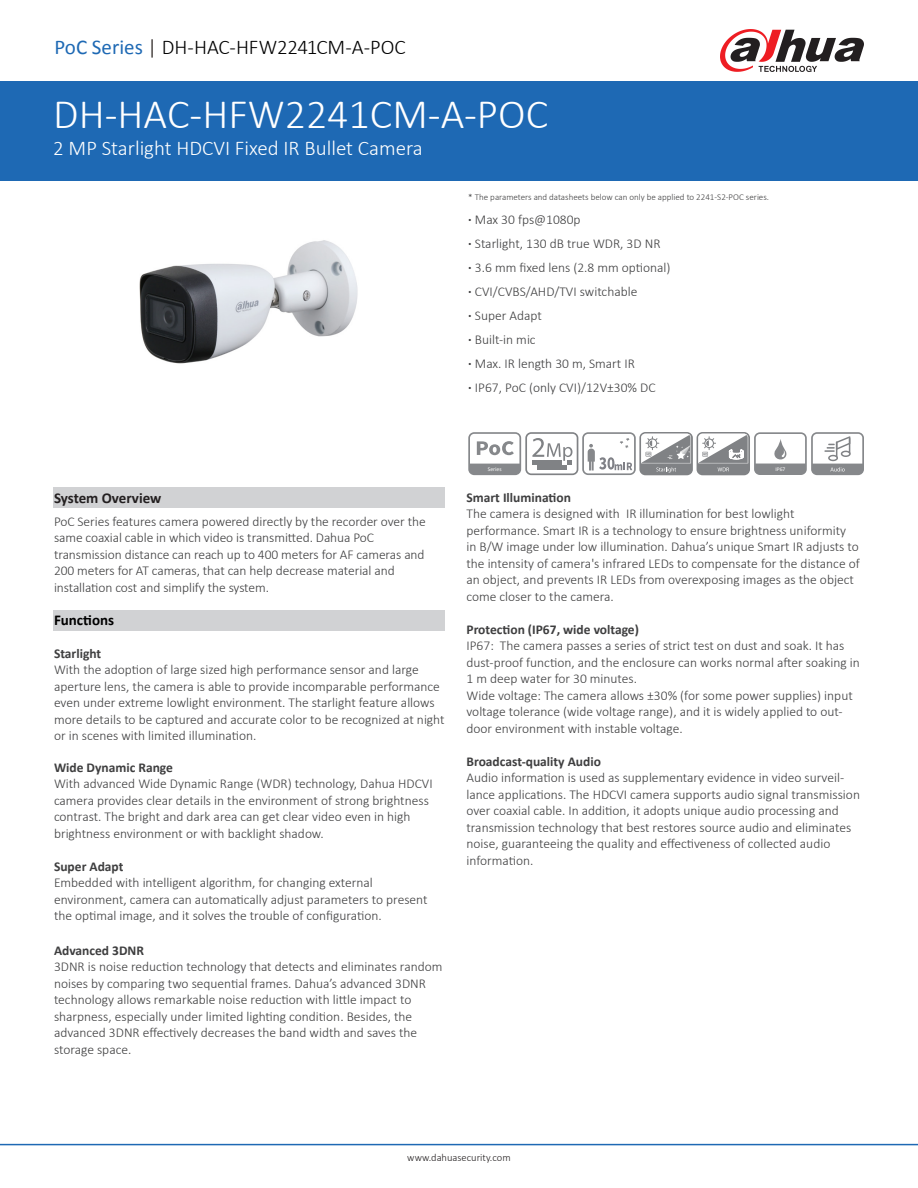
<style>
.page{position:relative;width:918px;height:1188px;background:#fff}
.page>*{position:absolute;margin:0;border:0;box-sizing:border-box;transform-origin:0 0}
.t1{font:300 42px "Calibri";color:#fff}
.t2{font:300 21px "Calibri";color:#fff}
.t3{font:300 21px "Calibri";letter-spacing:-.01em;color:#000}
.t4{font:700 15px "Calibri";color:#231f20}
.t5{font:700 15px "Calibri";color:#000}
.t6{font:300 13.5px/16.5px "Calibri";color:#3e3e3f}
.t7{font:700 13.5px "Calibri";color:#3e3e3f}
.t8{font:300 10.5px "Calibri";color:#231f20}
.t9{font:300 9px "Calibri";color:#3e3e3f}
.t10{font:5.7px "Calibri";color:#fff}
.t11{font:5.55px "Calibri";color:#fff}
.s1{font-weight:400;color:#1e69b4}
.s2{color:#1b1513}
.s3{font-weight:700}
</style>
<div class="page">
<div style="left:0;top:81px;width:918px;height:100px;background:#1e69b4"></div>
<hr style="left:0;top:1144px;width:918px;height:1px;background:#1e69b4">
<svg style="left:720px;top:29px;width:144px;height:43px"></svg>
<img style="left:139px;top:240px;width:219px;height:124px">
<div style="left:53px;top:611px;width:392px;height:20px;background:#d1d2d4"></div>
<div style="left:54px;top:487px;width:391px;height:21px;background:#d1d2d4"></div>
<svg style="left:468px;top:432px;width:396px;height:43px"></svg>
<p class="t3" style="left:55px;top:34px;width:353px"><span class="s1">PoC Series</span> <span class="s2">|</span> DH-HAC-HFW2241CM-A-POC</p>
<p class="t1" style="left:53px;top:88px;width:497px">DH-HAC-HFW2241CM-A-POC</p>
<p class="t2" style="left:53px;top:135px;width:371px">2 MP Starlight HDCVI Fixed IR Bullet Camera</p>
<p class="t9" style="left:468px;top:191px;width:302px">* The parameters and datasheets below can only be applied to 2241-S2-POC series.</p>
<p class="t6" style="left:468px;top:211px;width:114px"><span class="s3">·</span> Max 30 fps@1080p</p>
<p class="t6" style="left:468px;top:235px;width:194px"><span class="s3">·</span> Starlight, 130 dB true WDR, 3D NR</p>
<p class="t6" style="left:468px;top:259px;width:204px"><span class="s3">·</span> 3.6 mm fixed lens (2.8 mm optional)</p>
<p class="t6" style="left:468px;top:283px;width:171px"><span class="s3">·</span> CVI/CVBS/AHD/TVI switchable</p>
<p class="t6" style="left:468px;top:307px;width:75px"><span class="s3">·</span> Super Adapt</p>
<p class="t6" style="left:468px;top:331px;width:69px"><span class="s3">·</span> Built-in mic</p>
<p class="t6" style="left:468px;top:355px;width:168px"><span class="s3">·</span> Max. IR length 30 m, Smart IR</p>
<p class="t6" style="left:468px;top:379px;width:189px"><span class="s3">·</span> IP67, PoC (only CVI)/12V±30% DC</p>
<p class="t4" style="left:54px;top:488px;width:109px">System Overview</p>
<p class="t6" style="left:54px;top:513px;width:373px">PoC Series features camera powered directly by the recorder over the same coaxial cable in which video is transmitted. Dahua PoC</p>
<p class="t6" style="left:54px;top:546px;width:372px">transmission distance can reach up to 400 meters for AF cameras and<br>200 meters for AT cameras, that can help decrease material and</p>
<p class="t6" style="left:54px;top:579px;width:217px">installation cost and simplify the system.</p>
<p class="t5" style="left:54px;top:610px;width:62px">Functions</p>
<p class="t7" style="left:54px;top:645px;width:49px">Starlight</p>
<p class="t6" style="left:54px;top:662px;width:392px">With the adoption of large sized high performance sensor and large aperture lens, the camera is able to provide incomparable performance even under extreme lowlight environment. The starlight feature allows more details to be captured and accurate color to be recognized at night or in scenes with limited illumination.</p>
<p class="t7" style="left:54px;top:759px;width:121px">Wide Dynamic Range</p>
<p class="t6" style="left:54px;top:776px;width:380px">With advanced Wide Dynamic Range (WDR) technology, Dahua HDCVI camera provides clear details in the environment of strong brightness contrast. The bright and dark area can get clear video even in high brightness environment or with backlight shadow.</p>
<p class="t7" style="left:54px;top:858px;width:71px">Super Adapt</p>
<p class="t6" style="left:54px;top:875px;width:320px">Embedded with intelligent algorithm, for changing external</p>
<p class="t6" style="left:54px;top:891px;width:375px">environment, camera can automatically adjust parameters to present the optimal image, and it solves the trouble of configuration.</p>
<p class="t7" style="left:54px;top:942px;width:92px">Advanced 3DNR</p>
<p class="t6" style="left:54px;top:959px;width:390px">3DNR is noise reduction technology that detects and eliminates random noises by comparing two sequential frames. Dahua’s advanced 3DNR technology allows remarkable noise reduction with little impact to sharpness, especially under limited lighting condition. Besides, the advanced 3DNR effectively decreases the band width and saves the storage space.</p>
<p class="t10" style="left:488px;top:466px;width:15px">Series</p>
<p class="t11" style="left:775px;top:466px;width:12px">IP67</p>
<p class="t7" style="left:466px;top:488px;width:106px">Smart Illumination</p>
<p class="t6" style="left:466px;top:505px;width:330px">The camera is designed with IR illumination for best lowlight</p>
<p class="t6" style="left:466px;top:522px;width:395px">performance. Smart IR is a technology to ensure brightness uniformity<br>in B/W image under low illumination. Dahua’s unique Smart IR adjusts to the intensity of camera's infrared LEDs to compensate for the distance of an object, and prevents IR LEDs from overexposing images as the object come closer to the camera.</p>
<p class="t7" style="left:466px;top:620px;width:174px">Protection (IP67, wide voltage)</p>
<p class="t6" style="left:466px;top:637px;width:395px">IP67: The camera passes a series of strict test on dust and soak. It has dust-proof function, and the enclosure can works normal after soaking in 1 m deep water for 30 minutes.<br>Wide voltage: The camera allows ±30% (for some power supplies) input voltage tolerance (wide voltage range), and it is widely applied to out&shy;door environment with instable voltage.</p>
<p class="t7" style="left:466px;top:752px;width:136px">Broadcast-quality Audio</p>
<p class="t6" style="left:466px;top:769px;width:395px">Audio information is used as supplementary evidence in video surveil&shy;lance applications. The HDCVI camera supports audio signal transmission over coaxial cable. In addition, it adopts unique audio processing and transmission technology that best restores source audio and eliminates noise, guaranteeing the quality and effectiveness of collected audio information.</p>
<p class="t8" style="left:407px;top:1151px;width:105px">www.dahuasecurity.com</p>
</div>
